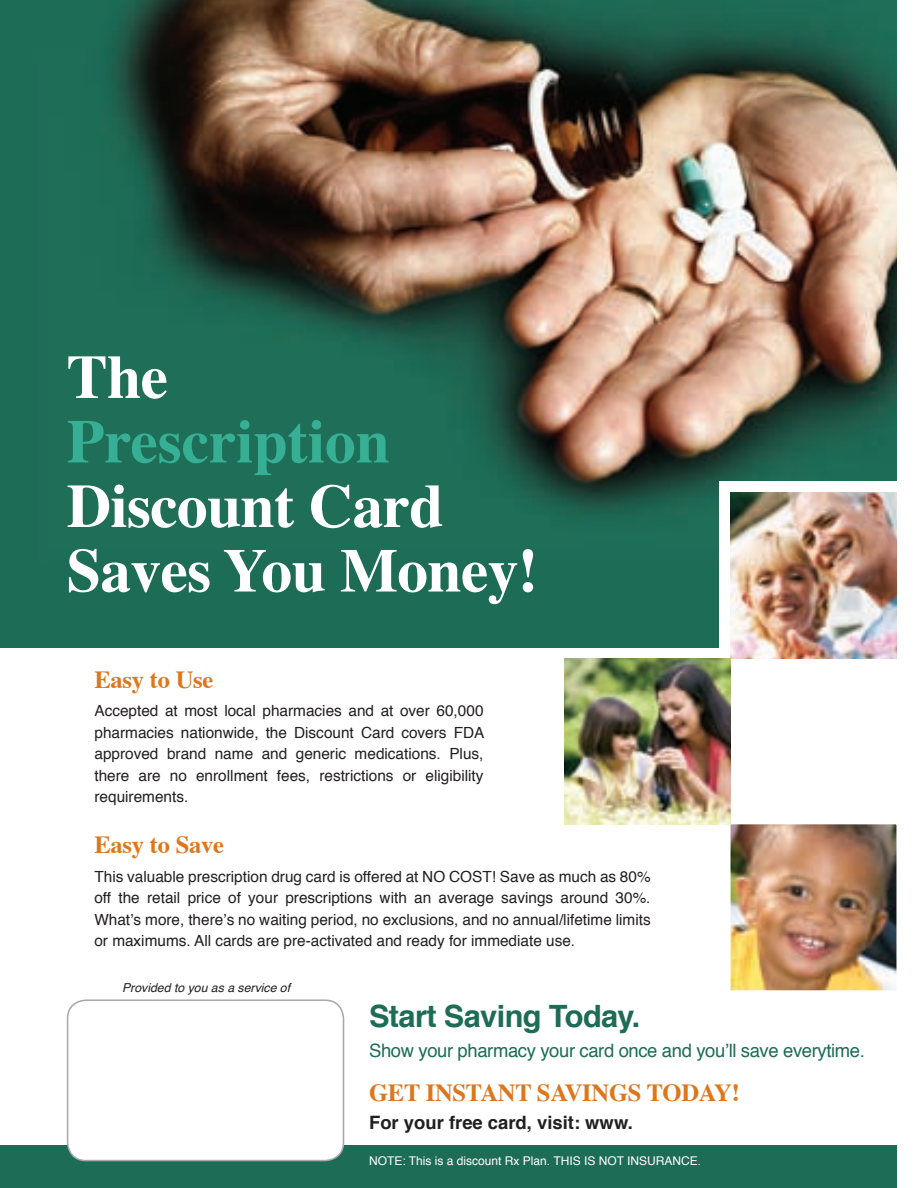
<style>
.page{position:relative;width:918px;height:1188px;background:#fff}
.page>*{position:absolute;margin:0;border:0;box-sizing:border-box;transform-origin:0 0}
.t1{font:700 61.5px/64.5px "Times";letter-spacing:-.01em;color:#fff}
.t2{font:700 61.5px "Times";color:#37af95}
.t3{font:700 30.6px "Helvetica";letter-spacing:-.02em;color:#1d6c56}
.t4{font:700 24.6px "Times";letter-spacing:-.01em;color:#de761b}
.t5{font:18.3px "Helvetica";letter-spacing:-.02em;color:#1d6c56}
.t6{font:700 18.3px "Helvetica";color:#231f20}
.t7{font:15.3px/21.6px "Helvetica";color:#231f20;text-align:justify}
.t8{font:italic 12.3px "Helvetica";color:#231f20}
.t9{font:12px "Helvetica";color:#fff}
.s1{font-size:10.5px}
</style>
<div class="page">
<img style="left:0;top:0;width:897px;height:648px">
<div style="left:0;top:1145px;width:897px;height:43px;background:#1d6c56"></div>
<img style="left:712px;top:824px;width:185px;height:167px">
<div style="left:68px;top:1000px;width:276px;height:161px;background:#fff;border-radius:18px"></div>
<div style="left:67px;top:999px;width:277px;height:162px;border:2px solid #a8a9ad;border-radius:18px"></div>
<div style="left:720px;top:482px;width:186px;height:186px;background:#fff"></div>
<img style="left:731px;top:493px;width:166px;height:165px">
<img style="left:565px;top:658px;width:166px;height:166px">
<h1 class="t1" style="left:67px;top:338px;width:103px">The</h1>
<h1 class="t2" style="left:67px;top:383px;width:325px">Prescription</h1>
<h1 class="t1" style="left:67px;top:467px;width:473px">Discount Card<br>Saves You Money!</h1>
<h3 class="t4" style="left:94px;top:656px;width:121px">Easy to Use</h3>
<p class="t7" style="left:94px;top:701px;width:391px">Accepted at most local pharmacies and at over 60,000 pharmacies nationwide, the Discount Card covers FDA approved brand name and generic medications. Plus, there are no enrollment fees, restrictions or eligibility requirements.</p>
<h3 class="t4" style="left:94px;top:822px;width:131px">Easy to Save</h3>
<p class="t7" style="left:94px;top:866px;width:558px">This valuable prescription drug card is offered at NO COST! Save as much as 80% off the retail price of your prescriptions with an average savings around 30%.<br>What’s more, there’s no waiting period, no exclusions, and no annual/lifetime limits or maximums. All cards are pre-activated and ready for immediate use.</p>
<p class="t8" style="left:122px;top:978px;width:170px">Provided to you as a service of</p>
<h2 class="t3" style="left:369px;top:992px;width:273px">Start Saving Today.</h2>
<p class="t5" style="left:369px;top:1037px;width:497px">Show your pharmacy your card once and you’ll save everytime.</p>
<h3 class="t4" style="left:369px;top:1069px;width:372px">get instant savings today !</h3>
<p class="t6" style="left:369px;top:1108px;width:265px">For your free card, visit: www.</p>
<p class="t9" style="left:369px;top:1152px;width:239px">NOTE: This is a discount Rx Plan. This is not</p>
<p class="t9" style="left:627px;top:1152px;width:75px">insurance<span class="s1">.</span></p>
</div>
